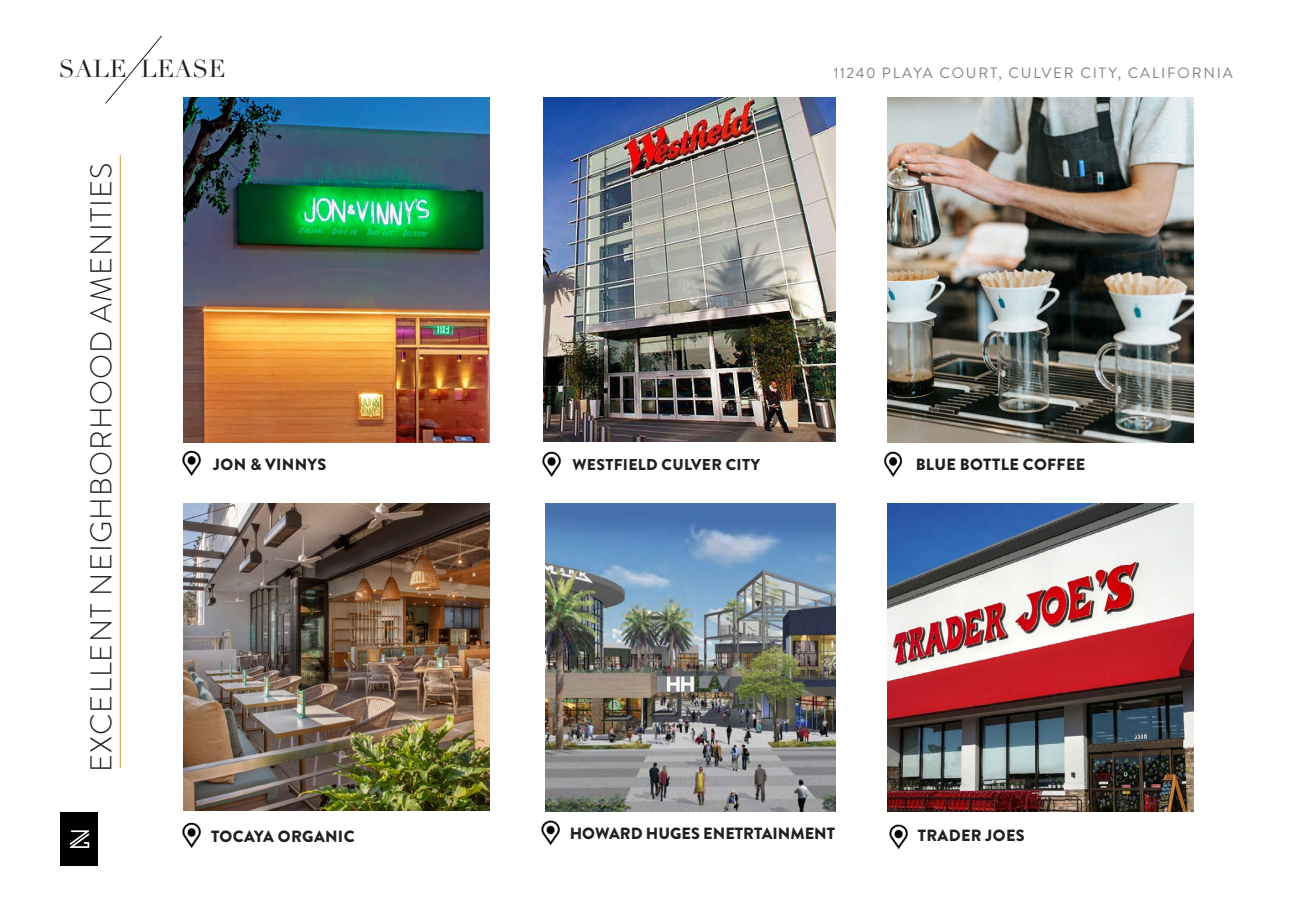
<style>
.page{position:relative;width:1296px;height:918px;background:#fff}
.page>*{position:absolute;margin:0;border:0;box-sizing:border-box;transform-origin:0 0}
.t1{font:300 30px "Brandon Grotesque";letter-spacing:.04em;color:#231f20}
.t2{font:24px "Didot";letter-spacing:.01em;color:#231f20}
.t3{font:900 16.2px "Brandon Grotesque";letter-spacing:.02em;color:#231f20}
.t4{font:900 16.2px "Brandon Grotesque";color:#231f20}
.t5{font:900 15.75px "Brandon Grotesque";letter-spacing:.02em;color:#231f20}
.t6{font:15px "Brandon Grotesque";letter-spacing:.12em;color:#808285}
</style>
<div class="page">
<div style="left:61px;top:812px;width:37px;height:54px;background:#000"></div>
<svg style="left:70px;top:830px;width:19px;height:18px"></svg>
<svg style="left:105px;top:35px;width:57px;height:69px"></svg>
<img style="left:184px;top:504px;width:306px;height:306px">
<img style="left:887px;top:504px;width:306px;height:308px">
<img style="left:184px;top:97px;width:306px;height:345px">
<img style="left:887px;top:97px;width:306px;height:345px">
<img style="left:543px;top:98px;width:293px;height:344px">
<img style="left:546px;top:504px;width:290px;height:308px">
<img style="left:182px;top:450px;width:19px;height:26px">
<img style="left:182px;top:822px;width:19px;height:26px">
<img style="left:541px;top:820px;width:19px;height:25px">
<img style="left:542px;top:451px;width:19px;height:26px">
<img style="left:884px;top:451px;width:19px;height:26px">
<img style="left:889px;top:824px;width:19px;height:25px">
<hr style="left:120px;top:155px;width:1px;height:613px;background:#c99d28">
<h2 class="t2" style="left:59px;top:55px;width:168px">SALE LEASE</h2>
<p class="t6" style="left:834px;top:63px;width:400px">11240 PLAYA COURT, CULVER CITY, CALIFORNIA</p>
<h1 class="t1" style="left:81px;top:772px;width:611px;rotate:-90deg">EXCELLENT NEIGHBORHOOD AMENITIES</h1>
<p class="t3" style="left:213px;top:453px;width:115px">JON &amp; VINNYS</p>
<p class="t3" style="left:916px;top:453px;width:171px">BLUE BOTTLE COFFEE</p>
<p class="t5" style="left:573px;top:453px;width:189px">WESTFIELD CULVER CITY</p>
<p class="t3" style="left:211px;top:825px;width:145px">TOCAYA ORGANIC</p>
<p class="t4" style="left:570px;top:822px;width:267px">HOWARD HUGES ENETRTAINMENT</p>
<p class="t3" style="left:918px;top:824px;width:108px">TRADER JOES</p>
</div>
